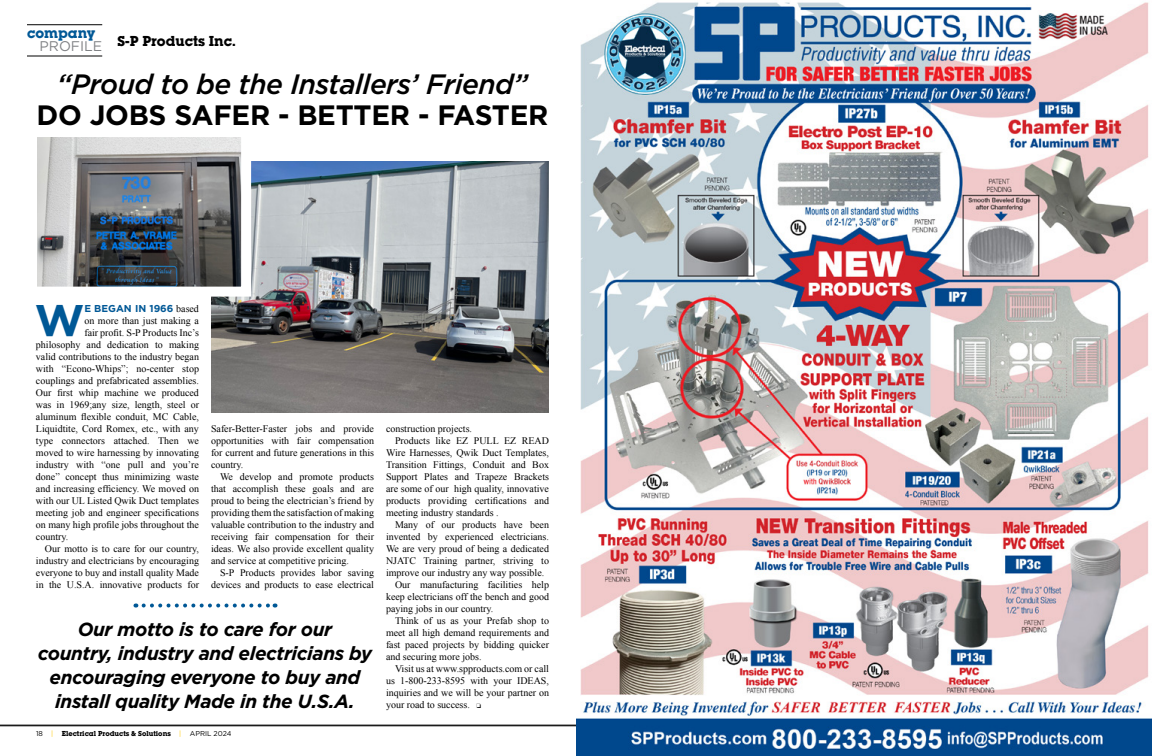
<style>
.page{position:relative;width:1152px;height:756px;background:#fff}
.page>*{position:absolute;margin:0;border:0;box-sizing:border-box;transform-origin:0 0}
.t1{font:700 44.3px "Gotham";color:#005896}
.t2{font:italic 500 28px "Gotham";letter-spacing:-.02em;color:#000}
.t3{font:700 28px "Gotham";letter-spacing:-.01em;color:#000}
.t4{font:italic 700 19px/24px "Gotham";letter-spacing:-.02em;color:#000;text-align:center}
.t5{font:700 14px "Lubalin Graph";color:#000}
.t6{font:700 14px "Lubalin Graph";color:#005896}
.t7{font:14px "Gotham";color:#808285}
.t8{font:10px/12px "Times New Roman";color:#000;text-align:justify}
.t9{font:700 10px "Gotham";color:#005896}
.t10{font:700 7px "Lubalin Graph";color:#000}
.s1{font-family:"Times New Roman";font-weight:400;color:#000}
.s2{font-family:"Gotham";font-weight:400}
.s3{font-family:"Gotham";font-weight:400;color:#ffcb05}
</style>
<div class="page">
<hr style="left:0;top:725px;width:576px;height:1px;background:#000">
<hr style="left:0;top:726px;width:576px;height:1px;background:#000">
<hr style="left:27px;top:24px;width:75px;height:1px;background:#000">
<hr style="left:27px;top:56px;width:75px;height:1px;background:#000">
<img style="left:211px;top:162px;width:338px;height:250px">
<svg style="left:37px;top:137px;width:219px;height:165px;background:#8c9095"></svg>
<svg style="left:144px;top:604px;width:132px;height:4px"></svg>
<img style="left:576px;top:2px;width:576px;height:754px">
<h3 class="t6" style="left:27px;top:24px;width:69px">company</h3>
<h3 class="t7" style="left:40px;top:37px;width:64px">PROFILE</h3>
<h2 class="t2" style="left:57px;top:66px;width:473px">“Proud to be the Installers’ Friend”</h2>
<h2 class="t3" style="left:36px;top:97px;width:514px">DO JOBS SAFER - BETTER - FASTER</h2>
<h3 class="t5" style="left:118px;top:32px;width:120px">S-P Products Inc.</h3>
<h1 class="t1" style="left:35px;top:291px;width:51px">W</h1>
<p class="t9" style="left:84px;top:302px;width:116px">E BEGAN IN 1966 <span class="s1">based</span></p>
<p class="t8" style="left:84px;top:315px;width:116px">on more than just making a</p>
<p class="t8" style="left:84px;top:327px;width:116px">fair profit. S-P Products Inc’s</p>
<p class="t8" style="left:36px;top:339px;width:165px">philosophy and dedication to making</p>
<p class="t8" style="left:36px;top:351px;width:165px">valid contributions to the industry began</p>
<p class="t8" style="left:36px;top:363px;width:165px">with “Econo-Whips”; no-center stop</p>
<p class="t8" style="left:36px;top:375px;width:165px">couplings and prefabricated assemblies.</p>
<p class="t8" style="left:36px;top:387px;width:164px">Our first whip machine we produced</p>
<p class="t8" style="left:36px;top:399px;width:165px">was in 1969;any size, length, steel or</p>
<p class="t8" style="left:36px;top:411px;width:165px">aluminum flexible conduit, MC Cable,</p>
<p class="t8" style="left:36px;top:423px;width:165px">Liquidtite, Cord Romex, etc., with any</p>
<p class="t8" style="left:36px;top:435px;width:165px">type connectors attached. Then we</p>
<p class="t8" style="left:36px;top:447px;width:165px">moved to wire harnessing by innovating</p>
<p class="t8" style="left:36px;top:459px;width:165px">industry with “one pull and you’re</p>
<p class="t8" style="left:36px;top:471px;width:165px">done” concept thus minimizing waste</p>
<p class="t8" style="left:36px;top:483px;width:165px">and increasing efficiency. We moved on</p>
<p class="t8" style="left:36px;top:495px;width:165px">with our UL Listed Qwik Duct templates</p>
<p class="t8" style="left:36px;top:507px;width:165px">meeting job and engineer specifications</p>
<p class="t8" style="left:36px;top:519px;width:165px">on many high profile jobs throughout the</p>
<p class="t8" style="left:36px;top:531px;width:34px">country.</p>
<p class="t8" style="left:45px;top:543px;width:156px">Our motto is to care for our country,</p>
<p class="t8" style="left:36px;top:555px;width:165px">industry and electricians by encouraging</p>
<p class="t8" style="left:36px;top:567px;width:165px">everyone to buy and install quality Made</p>
<p class="t8" style="left:36px;top:579px;width:165px">in the U.S.A. innovative products for</p>
<p class="t8" style="left:211px;top:423px;width:165px">Safer-Better-Faster jobs and provide opportunities with fair compensation for current and future generations in this country.</p>
<p class="t8" style="left:211px;top:471px;width:165px;text-indent:9px">We develop and promote products that accomplish these goals and are proud to being the electrician’s friend by providing them the satisfaction of making valuable contribution to the industry and receiving fair compensation for their ideas. We also provide excellent quality and service at competitive pricing.</p>
<p class="t8" style="left:211px;top:566px;width:165px;text-align:right">S-P Products provides labor saving devices and products to ease electrical</p>
<h3 class="t4" style="left:38px;top:617px;width:336px">Our motto is to care for our<br>country, industry and electricians by encouraging everyone to buy and install quality Made in the U.S.A.</h3>
<p class="t10" style="left:36px;top:729px;width:197px"><span class="s2">18</span> <span class="s3">|</span> Electrical Products &amp; Solutions <span class="s3">|</span> <span class="s2">APRIL 2024</span></p>
<p class="t8" style="left:386px;top:423px;width:88px">construction projects.</p>
<p class="t8" style="left:395px;top:435px;width:155px">Products like EZ PULL EZ READ</p>
<p class="t8" style="left:386px;top:447px;width:165px">Wire Harnesses, Qwik Duct Templates,</p>
<p class="t8" style="left:386px;top:459px;width:164px">Transition Fittings, Conduit and Box</p>
<p class="t8" style="left:386px;top:471px;width:165px">Support Plates and Trapeze Brackets</p>
<p class="t8" style="left:386px;top:483px;width:165px">are some of our high quality, innovative</p>
<p class="t8" style="left:386px;top:495px;width:165px">products providing certifications and</p>
<p class="t8" style="left:386px;top:507px;width:114px">meeting industry standards .</p>
<p class="t8" style="left:395px;top:519px;width:156px">Many of our products have been</p>
<p class="t8" style="left:386px;top:531px;width:165px">invented by experienced electricians.</p>
<p class="t8" style="left:386px;top:543px;width:165px">We are very proud of being a dedicated</p>
<p class="t8" style="left:386px;top:554px;width:165px">NJATC Training partner, striving to</p>
<p class="t8" style="left:386px;top:566px;width:160px">improve our industry any way possible.</p>
<p class="t8" style="left:395px;top:578px;width:156px">Our manufacturing facilities help</p>
<p class="t8" style="left:386px;top:591px;width:165px">keep electricians off the bench and good</p>
<p class="t8" style="left:386px;top:603px;width:109px">paying jobs in our country.</p>
<p class="t8" style="left:395px;top:615px;width:156px">Think of us as your Prefab shop to</p>
<p class="t8" style="left:386px;top:627px;width:165px">meet all high demand requirements and</p>
<p class="t8" style="left:386px;top:639px;width:165px">fast paced projects by bidding quicker</p>
<p class="t8" style="left:386px;top:651px;width:97px">and securing more jobs.</p>
<p class="t8" style="left:395px;top:663px;width:156px">Visit us at www.spproducts.com or call</p>
<p class="t8" style="left:386px;top:675px;width:164px">us 1-800-233-8595 with your IDEAS,</p>
<p class="t8" style="left:386px;top:687px;width:165px">inquiries and we will be your partner on</p>
<p class="t8" style="left:386px;top:699px;width:96px">your road to success. □</p>
</div>
